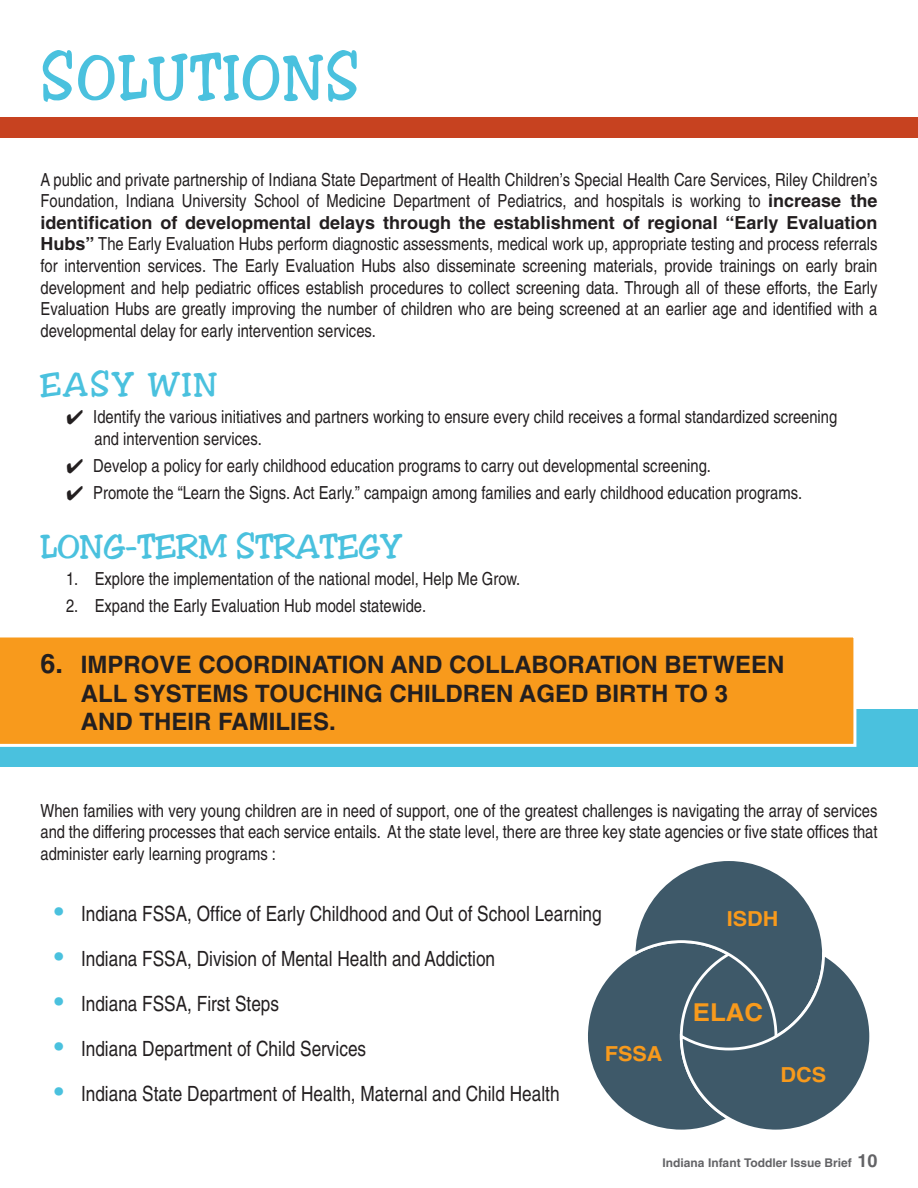
<style>
.page{position:relative;width:918px;height:1188px;background:#fff}
.page>*{position:absolute;margin:0;border:0;box-sizing:border-box;transform-origin:0 0}
.t1{font:60px "Toledo";letter-spacing:.04em;color:#4ac1de;scale:.91 1}
.t2{font:31.5px "Toledo";color:#4ac1de}
.t3{font:700 24.6px "Helvetica";color:#f89a1c;scale:1.05 1}
.t4{font:700 24px/28.8px "Helvetica";color:#231f20}
.t5{font:condensed 21px "Helvetica";color:#231f20}
.t6{font:700 20.7px "Helvetica";color:#f89a1c;scale:1.05 1}
.t7{font:condensed 18px/21.6px "Helvetica";color:#231f20;text-align:justify}
.t8{font:700 12px "Helvetica";color:#636366}
.s1{font-weight:700;font-stretch:normal}
.s2{font-size:27px}
.s3{font-size:26.7px;color:#4ac1de}
.s4{font-size:18px}
</style>
<div class="page">
<div style="left:0;top:709px;width:918px;height:58px;background:#4ac1de"></div>
<div style="left:0;top:637px;width:856px;height:110px;background:#f89a1c"></div>
<div style="left:0;top:117px;width:918px;height:20px;background:#c74220"></div>
<svg style="left:588px;top:861px;width:282px;height:269px"></svg>
<h1 class="t1" style="left:40px;top:40px;width:352px">SOLUTIONS</h1>
<p class="t7" style="left:40px;top:169px;width:839px">A public and private partnership of Indiana State Department of Health Children’s Special Health Care Services, Riley Children’s Foundation, Indiana University School of Medicine Department of Pediatrics, and hospitals is working to <span class="s1">increase the identification of developmental delays through the establishment of regional “Early Evaluation Hubs”</span> The Early Evaluation Hubs perform diagnostic assessments, medical work up, appropriate testing and process referrals for intervention services. The Early Evaluation Hubs also disseminate screening materials, provide trainings on early brain development and help pediatric offices establish procedures to collect screening data. Through all of these efforts, the Early Evaluation Hubs are greatly improving the number of children who are being screened at an earlier age and identified with a developmental delay for early intervention services.</p>
<h2 class="t2" style="left:40px;top:365px;width:178px">EASY WIN</h2>
<p class="t7" style="left:94px;top:406px;width:744px;text-indent:-28px">✔ Identify the various initiatives and partners working to ensure every child receives a formal standardized screening and intervention services.</p>
<p class="t7" style="left:66px;top:455px;width:647px">✔ Develop a policy for early childhood education programs to carry out developmental screening.</p>
<p class="t7" style="left:66px;top:482px;width:738px">✔ Promote the “Learn the Signs. Act Early.” campaign among families and early childhood education programs.</p>
<h2 class="t2" style="left:40px;top:527px;width:363px">LONG-TERM STRATEGY</h2>
<p class="t7" style="left:66px;top:568px;width:456px">1. Explore the implementation of the national model, Help Me Grow.</p>
<p class="t7" style="left:66px;top:595px;width:362px">2. Expand the Early Evaluation Hub model statewide.</p>
<h3 class="t4" style="left:81px;top:650px;width:705px;text-indent:-40px"><span class="s2">6.</span> IMPROVE COORDINATION AND COLLABORATION BETWEEN<br>ALL SYSTEMS TOUCHING CHILDREN AGED BIRTH TO 3<br>AND THEIR FAMILIES.</h3>
<p class="t7" style="left:40px;top:800px;width:839px">When families with very young children are in need of support, one of the greatest challenges is navigating the array of services and the differing processes that each service entails. At the state level, there are three key state agencies or five state offices that administer early learning programs :</p>
<p class="t5" style="left:54px;top:902px;width:549px"><span class="s3">•</span> Indiana FSSA, Office of Early Childhood and Out of School Learning</p>
<p class="t5" style="left:54px;top:947px;width:443px"><span class="s3">•</span> Indiana FSSA, Division of Mental Health and Addiction</p>
<p class="t5" style="left:54px;top:992px;width:227px"><span class="s3">•</span> Indiana FSSA, First Steps</p>
<p class="t5" style="left:54px;top:1037px;width:314px"><span class="s3">•</span> Indiana Department of Child Services</p>
<p class="t5" style="left:54px;top:1082px;width:507px"><span class="s3">•</span> Indiana State Department of Health, Maternal and Child Health</p>
<p class="t6" style="left:605px;top:1041px;width:57px">FSSA</p>
<p class="t6" style="left:727px;top:906px;width:51px">ISDH</p>
<h3 class="t3" style="left:693px;top:997px;width:69px">ELAC</h3>
<p class="t6" style="left:781px;top:1062px;width:45px">DCS</p>
<p class="t8" style="left:663px;top:1155px;width:216px">Indiana Infant Toddler Issue Brief <span class="s4">10</span></p>
</div>
